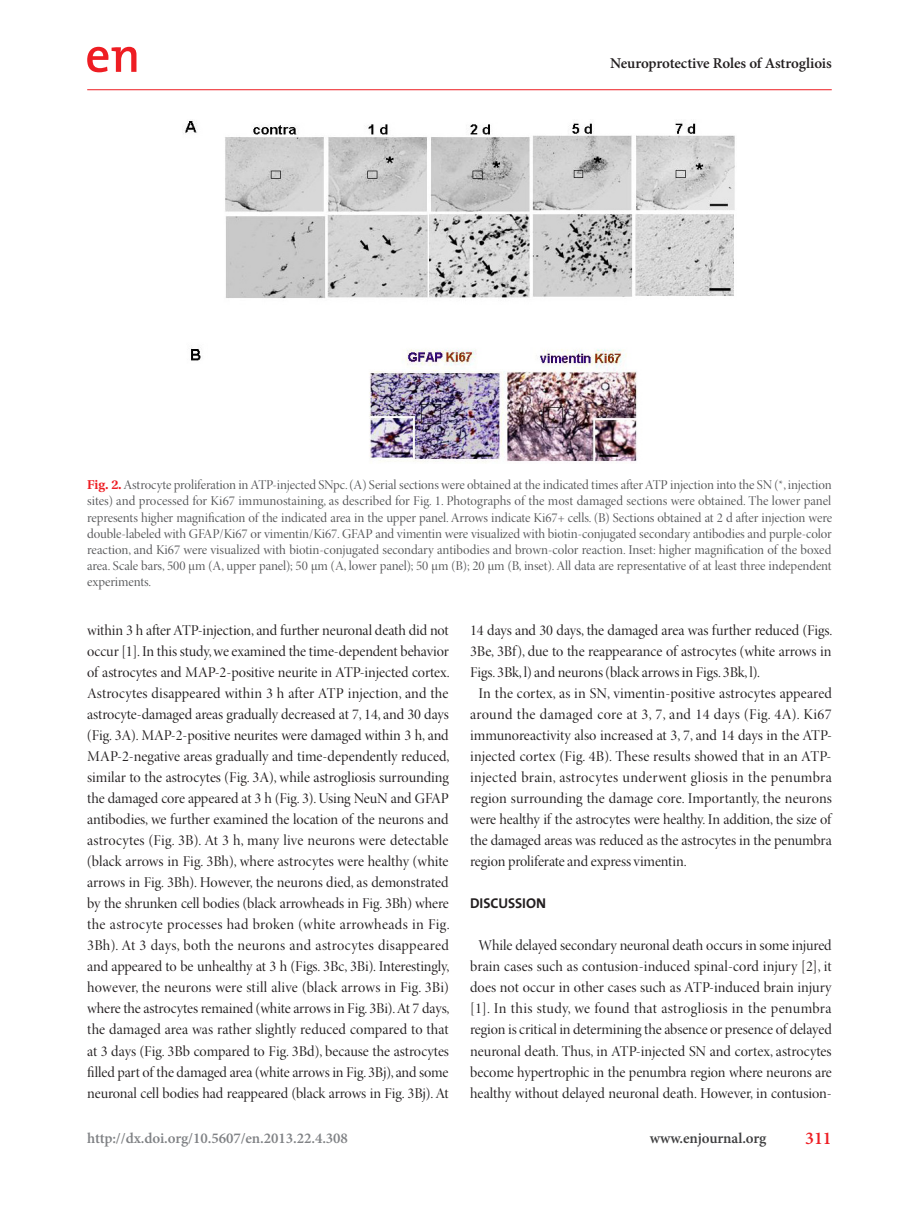
<style>
.page{position:relative;width:919px;height:1217px;background:#fff}
.page>*{position:absolute;margin:0;border:0;box-sizing:border-box;transform-origin:0 0}
.t1{font:600 18px "Minion Pro";color:#ee1d23}
.본문{font:15px/21px "Minion Pro Disp";letter-spacing:-.005em;color:#231f20;text-align:justify}
.t2{font:600 15px "Minion Pro";letter-spacing:-.005em;color:#808285}
.t3{font:600 15px "Minion Pro";letter-spacing:-.01em;color:#231f20}
.t4{font:600 15px "Minion Pro";letter-spacing:-.005em;color:#3e3e3f}
.서론{font:700 14.25px "The Mix";letter-spacing:-.005em;color:#231f20}
.표그림_설명{font:13.5px/16.2px "Minion Pro Disp";letter-spacing:-.005em;color:#57585a;text-align:justify}
.s1{font-family:"Utopia Std";font-weight:600;color:#ee1d23}
</style>
<div class="page">
<hr style="left:87px;top:89px;width:744px;height:1px;background:#ee1d23">
<svg style="left:87px;top:47px;width:49px;height:25px"></svg>
<img style="left:183px;top:121px;width:552px;height:341px">
<p class="t3" style="left:610px;top:52px;width:223px">Neuroprotective Roles of Astrogliois</p>
<p class="표그림_설명" style="left:87px;top:477px;width:746px"><span class="s1">Fig. 2.</span> Astrocyte proliferation in ATP-injected SNpc. (A) Serial sections were obtained at the indicated times after ATP injection into the SN (*, injection sites) and processed for Ki67 immunostaining, as described for Fig. 1. Photographs of the most damaged sections were obtained. The lower panel represents higher magnification of the indicated area in the upper panel. Arrows indicate Ki67+ cells. (B) Sections obtained at 2 d after injection were double-labeled with GFAP/Ki67 or vimentin/Ki67. GFAP and vimentin were visualized with biotin-conjugated secondary antibodies and purple-color reaction, and Ki67 were visualized with biotin-conjugated secondary antibodies and brown-color reaction. Inset: higher magnification of the boxed area. Scale bars, 500 µm (A, upper panel); 50 µm (A, lower panel); 50 µm (B); 20 µm (B, inset). All data are representative of at least three independent experiments.</p>
<p class="본문" style="left:87px;top:620px;width:364px">within 3 h after ATP-injection, and further neuronal death did not occur [1]. In this study, we examined the time-dependent behavior of astrocytes and MAP-2-positive neurite in ATP-injected cortex.<br>Astrocytes disappeared within 3 h after ATP injection, and the astrocyte-damaged areas gradually decreased at 7, 14, and 30 days (Fig. 3A). MAP-2-positive neurites were damaged within 3 h, and MAP-2-negative areas gradually and time-dependently reduced, similar to the astrocytes (Fig. 3A), while astrogliosis surrounding the damaged core appeared at 3 h (Fig. 3). Using NeuN and GFAP antibodies, we further examined the location of the neurons and astrocytes (Fig. 3B). At 3 h, many live neurons were detectable (black arrows in Fig. 3Bh), where astrocytes were healthy (white arrows in Fig. 3Bh). However, the neurons died, as demonstrated by the shrunken cell bodies (black arrowheads in Fig. 3Bh) where the astrocyte processes had broken (white arrowheads in Fig.<br>3Bh). At 3 days, both the neurons and astrocytes disappeared and appeared to be unhealthy at 3 h (Figs. 3Bc, 3Bi). Interestingly, however, the neurons were still alive (black arrows in Fig. 3Bi) where the astrocytes remained (white arrows in Fig. 3Bi). At 7 days, the damaged area was rather slightly reduced compared to that at 3 days (Fig. 3Bb compared to Fig. 3Bd), because the astrocytes filled part of the damaged area (white arrows in Fig. 3Bj), and some neuronal cell bodies had reappeared (black arrows in Fig. 3Bj). At</p>
<p class="본문" style="left:470px;top:620px;width:364px">14 days and 30 days, the damaged area was further reduced (Figs.<br>3Be, 3Bf), due to the reappearance of astrocytes (white arrows in Figs. 3Bk, l) and neurons (black arrows in Figs. 3Bk, l).</p>
<p class="본문" style="left:470px;top:683px;width:363px;text-indent:9px">In the cortex, as in SN, vimentin-positive astrocytes appeared around the damaged core at 3, 7, and 14 days (Fig. 4A). Ki67 immunoreactivity also increased at 3, 7, and 14 days in the ATP&shy;injected cortex (Fig. 4B). These results showed that in an ATP&shy;injected brain, astrocytes underwent gliosis in the penumbra region surrounding the damage core. Importantly, the neurons were healthy if the astrocytes were healthy. In addition, the size of the damaged areas was reduced as the astrocytes in the penumbra region proliferate and express vimentin.</p>
<p class="서론" style="left:470px;top:891px;width:77px">DISCUSSION</p>
<p class="본문" style="left:470px;top:935px;width:363px;text-align:center">While delayed secondary neuronal death occurs in some injured brain cases such as contusion-induced spinal-cord injury [2], it does not occur in other cases such as ATP-induced brain injury [1]. In this study, we found that astrogliosis in the penumbra region is critical in determining the absence or presence of delayed neuronal death. Thus, in ATP-injected SN and cortex, astrocytes become hypertrophic in the penumbra region where neurons are healthy without delayed neuronal death. However, in contusion-</p>
<p class="t2" style="left:87px;top:1127px;width:262px">http://dx.doi.org/10.5607/en.2013.22.4.308</p>
<p class="t4" style="left:649px;top:1127px;width:118px">www.enjournal.org</p>
<p class="t1" style="left:805px;top:1124px;width:28px">311</p>
</div>
